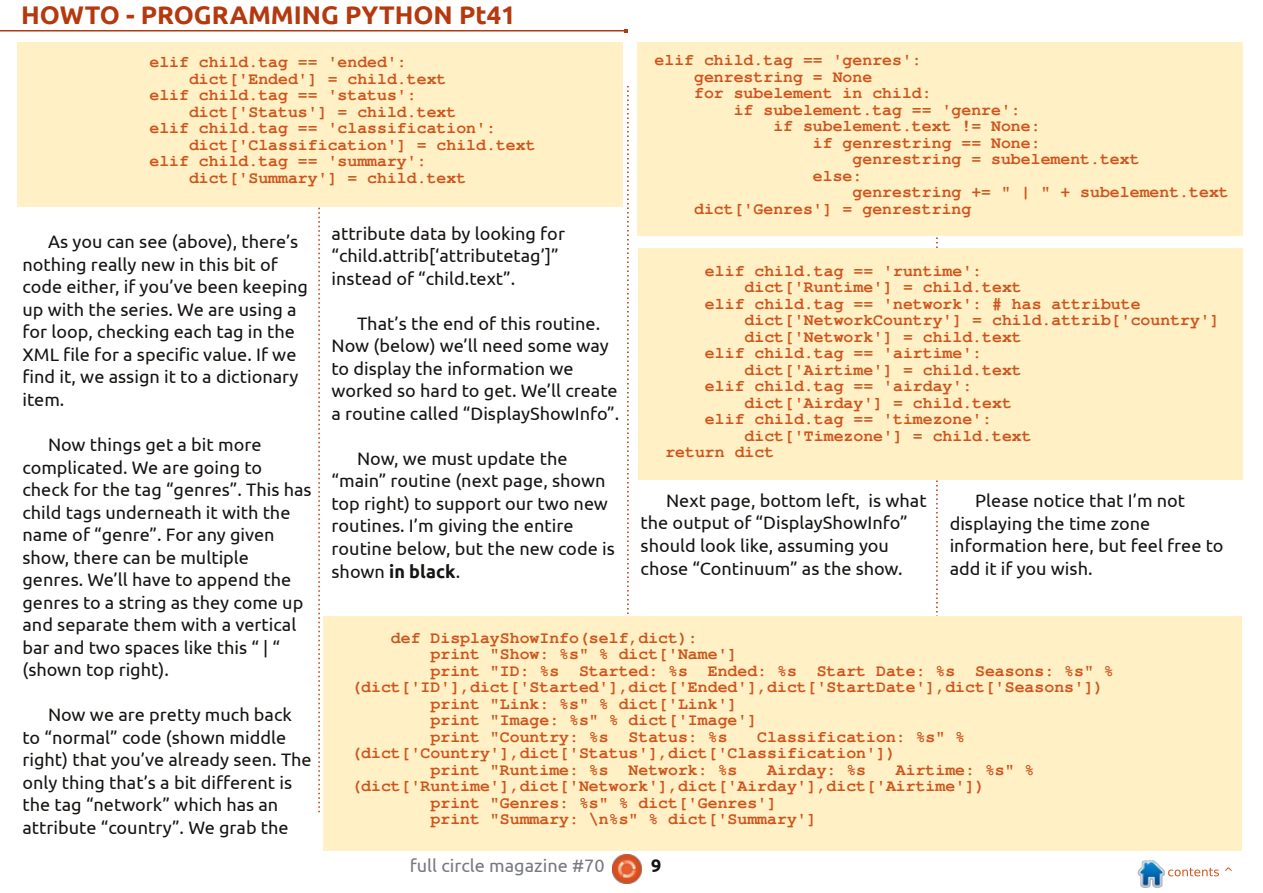
<style>
.page{position:relative;width:1263px;height:893px;background:#fff}
.page>*{position:absolute;margin:0;border:0;box-sizing:border-box;transform-origin:0 0}
.t1{font:700 25.5px "Ubuntu";color:#b5390f}
.t2{font:18px/22.5px "Ubuntu";color:#161412}
.t3{font:18px "Ubuntu";color:#777980}
.t4{font:700 18px "Ubuntu";color:#161412}
.t5{font:700 16.5px "Free Mono";color:#cd551d}
.s1{font-weight:700}
</style>
<div class="page">
<svg style="left:318px;top:207px;width:2px;height:605px"></svg>
<svg style="left:627px;top:86px;width:2px;height:528px"></svg>
<svg style="left:936px;top:237px;width:2px;height:379px"></svg>
<hr style="left:0;top:30px;width:625px;height:1px;background:#b5390f">
<img style="left:612px;top:855px;width:30px;height:28px">
<img style="left:1138px;top:860px;width:27px;height:27px">
<div style="left:17px;top:43px;width:606px;height:164px;background:#fff0c5"></div>
<div style="left:637px;top:43px;width:606px;height:193px;background:#fff0c5"></div>
<div style="left:639px;top:248px;width:604px;height:232px;background:#fff0c5"></div>
<div style="left:323px;top:616px;width:919px;height:234px;background:#fff0c5"></div>
<h1 class="t1" style="left:21px;top:4px;width:496px">HOWTO - PROGRAMMING PYTHON Pt41</h1>
<p class="t5" style="left:149px;top:56px;width:259px">elif child.tag == 'ended':</p>
<p class="t5" style="left:189px;top:72px;width:259px">dict['Ended'] = child.text</p>
<p class="t5" style="left:149px;top:89px;width:269px">elif child.tag == 'status':</p>
<p class="t5" style="left:189px;top:105px;width:269px">dict['Status'] = child.text</p>
<p class="t5" style="left:149px;top:122px;width:348px">elif child.tag == 'classification':</p>
<p class="t5" style="left:189px;top:138px;width:348px">dict['Classification'] = child.text</p>
<p class="t5" style="left:149px;top:155px;width:279px">elif child.tag == 'summary':</p>
<p class="t5" style="left:189px;top:171px;width:279px">dict['Summary'] = child.text</p>
<p class="t5" style="left:654px;top:54px;width:269px">elif child.tag == 'genres':</p>
<p class="t5" style="left:694px;top:70px;width:180px">genrestring = None</p>
<p class="t5" style="left:694px;top:87px;width:239px">for subelement in child:</p>
<p class="t5" style="left:734px;top:103px;width:289px">if subelement.tag == 'genre':</p>
<p class="t5" style="left:773px;top:120px;width:269px">if subelement.text != None:</p>
<p class="t5" style="left:813px;top:136px;width:229px">if genrestring == None:</p>
<p class="t5" style="left:852px;top:153px;width:289px">genrestring = subelement.text</p>
<p class="t5" style="left:813px;top:169px;width:51px">else:</p>
<p class="t5" style="left:852px;top:186px;width:378px">genrestring += " | " + subelement.text</p>
<p class="t5" style="left:694px;top:202px;width:279px">dict['Genres'] = genrestring</p>
<p class="t2" style="left:22px;top:232px;width:287px;text-indent:26px">As you can see (above), there’s nothing really new in this bit of code either, if you’ve been keeping up with the series. We are using a for loop, checking each tag in the<br>XML file for a specific value. If we find it, we assign it to a dictionary item.</p>
<p class="t2" style="left:22px;top:434px;width:291px;text-indent:26px">Now things get a bit more complicated. We are going to check for the tag “genres”. This has child tags underneath it with the name of “genre”. For any given show, there can be multiple genres. We’ll have to append the genres to a string as they come up and separate them with a vertical bar and two spaces like this “ | “ (shown top right).</p>
<p class="t2" style="left:22px;top:704px;width:291px;text-indent:26px">Now we are pretty much back to “normal” code (shown middle right) that you’ve already seen. The only thing that’s a bit different is the tag “network” which has an attribute “country”. We grab the</p>
<p class="t2" style="left:332px;top:223px;width:235px">attribute data by looking for “child.attrib[‘attributetag’]” instead of “child.text”.</p>
<p class="t2" style="left:332px;top:313px;width:289px;text-indent:26px">That’s the end of this routine.<br>Now (below) we’ll need some way to display the information we worked so hard to get. We’ll create a routine called “DisplayShowInfo”.</p>
<p class="t2" style="left:332px;top:448px;width:285px;text-indent:26px">Now, we must update the “main” routine (next page, shown top right) to support our two new routines. I’m giving the entire routine below, but the new code is shown <span class="s1">in black</span>.</p>
<p class="t5" style="left:705px;top:264px;width:279px">elif child.tag == 'runtime':</p>
<p class="t5" style="left:744px;top:281px;width:279px">dict['Runtime'] = child.text</p>
<p class="t5" style="left:705px;top:297px;width:437px">elif child.tag == 'network': # has attribute</p>
<p class="t5" style="left:744px;top:314px;width:477px">dict['NetworkCountry'] = child.attrib['country']</p>
<p class="t5" style="left:744px;top:330px;width:279px">dict['Network'] = child.text</p>
<p class="t5" style="left:705px;top:347px;width:279px">elif child.tag == 'airtime':</p>
<p class="t5" style="left:744px;top:363px;width:279px">dict['Airtime'] = child.text</p>
<p class="t5" style="left:705px;top:380px;width:269px">elif child.tag == 'airday':</p>
<p class="t5" style="left:744px;top:396px;width:269px">dict['Airday'] = child.text</p>
<p class="t5" style="left:705px;top:413px;width:289px">elif child.tag == 'timezone':</p>
<p class="t5" style="left:744px;top:429px;width:289px">dict['Timezone'] = child.text</p>
<p class="t5" style="left:665px;top:446px;width:110px">return dict</p>
<p class="t2" style="left:641px;top:490px;width:288px;text-indent:26px">Next page, bottom left, is what the output of “DisplayShowInfo” should look like, assuming you chose “Continuum” as the show.</p>
<p class="t2" style="left:950px;top:490px;width:275px;text-indent:26px">Please notice that I’m not displaying the time zone information here, but feel free to add it if you wish.</p>
<p class="t5" style="left:391px;top:631px;width:308px">def DisplayShowInfo(self,dict):</p>
<p class="t5" style="left:431px;top:648px;width:308px">print "Show: %s" % dict['Name']</p>
<p class="t5" style="left:431px;top:664px;width:685px">print "ID: %s Started: %s Ended: %s Start Date: %s Seasons: %s" %</p>
<p class="t5" style="left:351px;top:681px;width:754px">(dict['ID'],dict['Started'],dict['Ended'],dict['StartDate'],dict['Seasons'])</p>
<p class="t5" style="left:431px;top:697px;width:308px">print "Link: %s" % dict['Link']</p>
<p class="t5" style="left:431px;top:714px;width:328px">print "Image: %s" % dict['Image']</p>
<p class="t5" style="left:431px;top:730px;width:299px">print "Country: %s Status: %s</p>
<p class="t5" style="left:757px;top:730px;width:209px">Classification: %s" %</p>
<p class="t5" style="left:351px;top:747px;width:546px">(dict['Country'],dict['Status'],dict['Classification'])</p>
<p class="t5" style="left:431px;top:763px;width:308px">print "Runtime: %s Network: %s</p>
<p class="t5" style="left:767px;top:763px;width:101px">Airday: %s</p>
<p class="t5" style="left:896px;top:763px;width:140px">Airtime: %s" %</p>
<p class="t5" style="left:351px;top:780px;width:635px">(dict['Runtime'],dict['Network'],dict['Airday'],dict['Airtime'])</p>
<p class="t5" style="left:431px;top:796px;width:348px">print "Genres: %s" % dict['Genres']</p>
<p class="t5" style="left:431px;top:813px;width:388px">print "Summary: \n%s" % dict['Summary']</p>
<p class="t3" style="left:410px;top:857px;width:196px">full circle magazine #70</p>
<p class="t4" style="left:651px;top:858px;width:12px">9</p>
</div>
